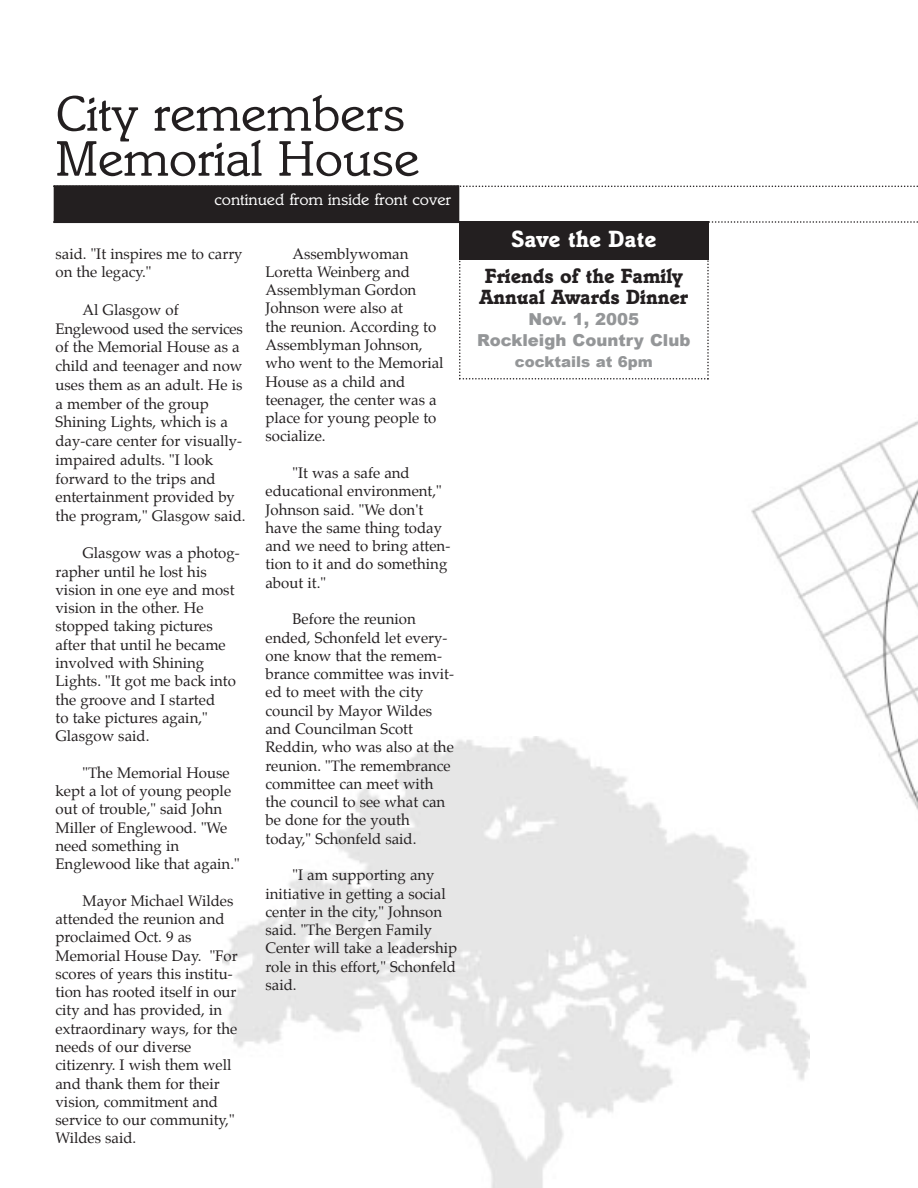
<style>
.page{position:relative;width:918px;height:1188px;background:#fff}
.page>*{position:absolute;margin:0;border:0;box-sizing:border-box;transform-origin:0 0}
.t1{font:51px/45px "Italia";color:#231f20}
.t2{font:700 24px "Italia";color:#fff}
.t3{font:700 21px/21px "Italia";color:#231f20}
.t4{font:900 16.5px/21px "Arial";color:#949698;text-align:center}
.t5{font:16.5px "Italia";color:#fff}
.t6{font:15px/18.3px "Palatino";color:#231f20}
.t7{font:900 15px "Arial";color:#949698}
</style>
<div class="page">
<img style="left:722px;top:185px;width:196px;height:625px">
<div style="left:54px;top:186px;width:405px;height:37px;background:#231f20"></div>
<svg style="left:53px;top:186px;width:865px;height:1px"></svg>
<svg style="left:53px;top:221px;width:865px;height:2px"></svg>
<svg style="left:459px;top:260px;width:250px;height:120px"></svg>
<div style="left:459px;top:221px;width:250px;height:39px;background:#231f20"></div>
<h1 class="t1" style="left:56px;top:96px;width:366px">City remembers<br>Memorial House</h1>
<p class="t5" style="left:215px;top:193px;width:238px">continued from inside front cover</p>
<p class="t6" style="left:56px;top:245px;width:189px;line-height:18.9px">said. "It inspires me to carry on the legacy."</p>
<p class="t6" style="left:56px;top:302px;width:192px;line-height:18.8px;text-indent:27px">Al Glasgow of<br>Englewood used the services of the Memorial House as a child and teenager and now uses them as an adult. He is a member of the group<br>Shining Lights, which is a day-care center for visually&shy;impaired adults. "I look forward to the trips and entertainment provided by the program," Glasgow said.</p>
<p class="t6" style="left:56px;top:545px;width:186px;text-indent:27px">Glasgow was a photog&shy;rapher until he lost his vision in one eye and most vision in the other. He stopped taking pictures after that until he became involved with Shining<br>Lights. "It got me back into the groove and I started<br>to take pictures again,"<br>Glasgow said.</p>
<p class="t6" style="left:56px;top:764px;width:186px;text-indent:27px">"The Memorial House kept a lot of young people out of trouble," said John<br>Miller of Englewood. "We need something in<br>Englewood like that again."</p>
<p class="t6" style="left:56px;top:892px;width:184px;text-indent:27px">Mayor Michael Wildes attended the reunion and proclaimed Oct. 9 as<br>Memorial House Day. "For scores of years this institu&shy;tion has rooted itself in our city and has provided, in extraordinary ways, for the needs of our diverse citizenry. I wish them well and thank them for their vision, commitment and service to our community,"<br>Wildes said.</p>
<p class="t6" style="left:266px;top:245px;width:180px;text-indent:27px">Assemblywoman<br>Loretta Weinberg and<br>Assemblyman Gordon<br>Johnson were also at<br>the reunion. According to<br>Assemblyman Johnson, who went to the Memorial<br>House as a child and teenager, the center was a place for young people to socialize.</p>
<p class="t6" style="left:266px;top:465px;width:186px;text-indent:27px">"It was a safe and educational environment,"<br>Johnson said. "We don't have the same thing today and we need to bring atten&shy;tion to it and do something about it."</p>
<p class="t6" style="left:266px;top:611px;width:190px;text-indent:27px">Before the reunion ended, Schonfeld let every&shy;one know that the remem&shy;brance committee was invit&shy;ed to meet with the city council by Mayor Wildes and Councilman Scott<br>Reddin, who was also at the reunion. "The remembrance committee can meet with the council to see what can be done for the youth today," Schonfeld said.</p>
<p class="t6" style="left:266px;top:867px;width:193px;text-indent:27px">"I am supporting any initiative in getting a social center in the city," Johnson said. "The Bergen Family<br>Center will take a leadership role in this effort," Schonfeld said.</p>
<h2 class="t2" style="left:511px;top:230px;width:147px">Save the Date</h2>
<h3 class="t3" style="left:480px;top:267px;width:210px">Friends of the Family<br>Annual Awards Dinner</h3>
<p class="t4" style="left:477px;top:308px;width:215px">Nov. 1, 2005<br>Rockleigh Country Club</p>
<p class="t7" style="left:515px;top:350px;width:139px">cocktails at 6pm</p>
</div>
